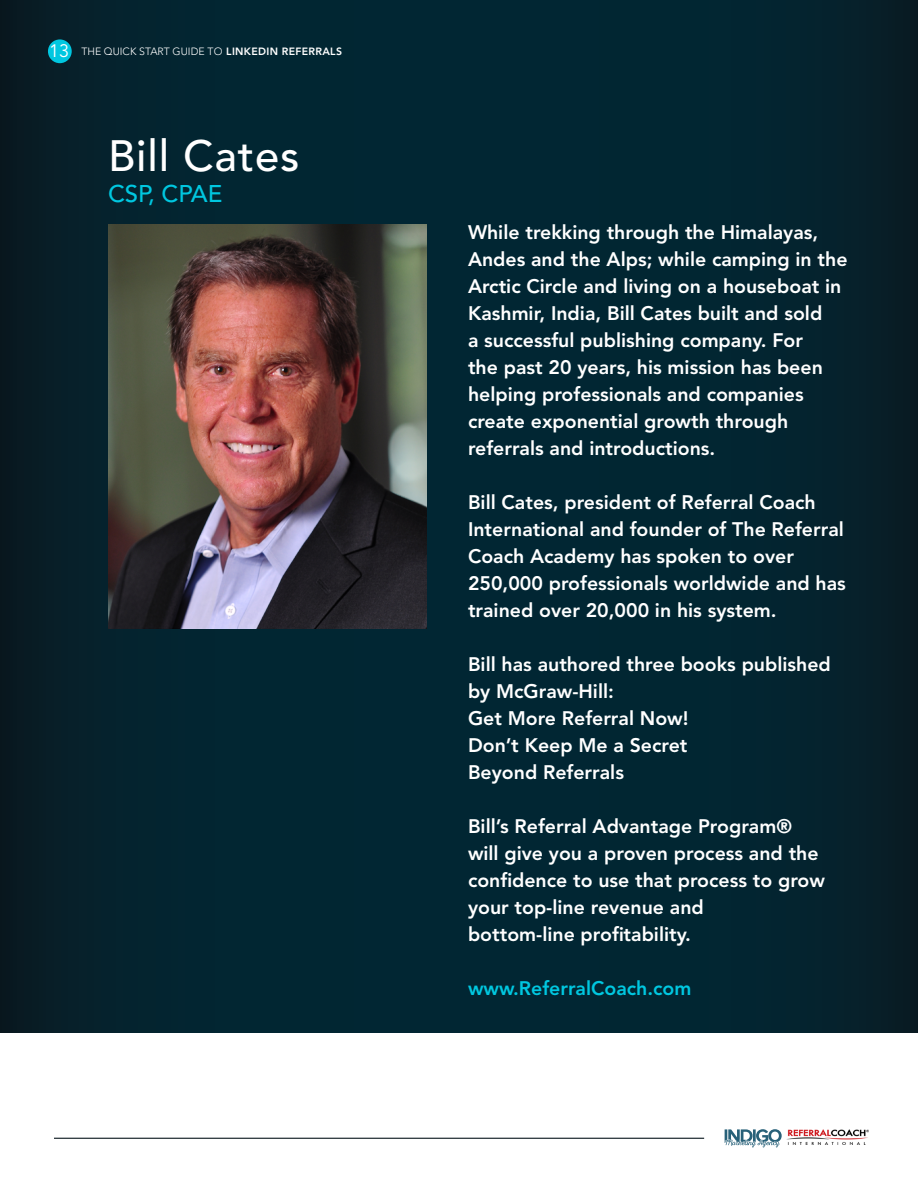
<style>
.page{position:relative;width:918px;height:1188px;background:#fff}
.page>*{position:absolute;margin:0;border:0;box-sizing:border-box;transform-origin:0 0}
.t1{font:500 43.5px "Avenir";letter-spacing:.02em;color:#fff}
.t2{font:500 24px "Avenir";color:#00c7e0}
.t3{font:800 19.5px/27px "Avenir";color:#fff}
.t4{font:800 19.5px "Avenir";color:#00c7e0}
.t5{font:300 10.5px "Avenir";color:#fff}
.s1{font-weight:400;font-size:18px}
.s2{font-weight:800}
</style>
<div class="page">
<img style="left:787px;top:1129px;width:81px;height:16px">
<div style="left:0;top:0;width:918px;height:1032px;background:linear-gradient(to right,#03232f,#032530)"></div>
<div style="left:48px;top:39px;width:24px;height:24px;background:#00c7e0;border-radius:50%"></div>
<svg style="left:724px;top:1129px;width:58px;height:18px"></svg>
<img style="left:108px;top:224px;width:318px;height:405px">
<p class="t5" style="left:49px;top:45px;width:294px"><span class="s1">13</span> THE QUICK START GUIDE TO <span class="s2">LINKEDIN REFERRALS</span></p>
<h1 class="t1" style="left:108px;top:130px;width:193px">Bill Cates</h1>
<p class="t2" style="left:108px;top:180px;width:116px">CSP, CPAE</p>
<p class="t3" style="left:468px;top:219px;width:381px">While trekking through the Himalayas, Andes and the Alps; while camping in the Arctic Circle and living on a houseboat in Kashmir, India, Bill Cates built and sold<br>a successful publishing company. For<br>the past 20 years, his mission has been helping professionals and companies create exponential growth through referrals and introductions.</p>
<p class="t3" style="left:468px;top:489px;width:379px">Bill Cates, president of Referral Coach International and founder of The Referral Coach Academy has spoken to over 250,000 professionals worldwide and has trained over 20,000 in his system.</p>
<p class="t3" style="left:468px;top:651px;width:364px">Bill has authored three books published by McGraw-Hill:<br>Get More Referral Now!<br>Don’t Keep Me a Secret<br>Beyond Referrals</p>
<p class="t3" style="left:468px;top:813px;width:359px">Bill’s Referral Advantage Program® will give you a proven process and the confidence to use that process to grow your top-line revenue and<br>bottom-line profitability.</p>
<p class="t4" style="left:468px;top:977px;width:225px">www.ReferralCoach.com</p>
</div>
